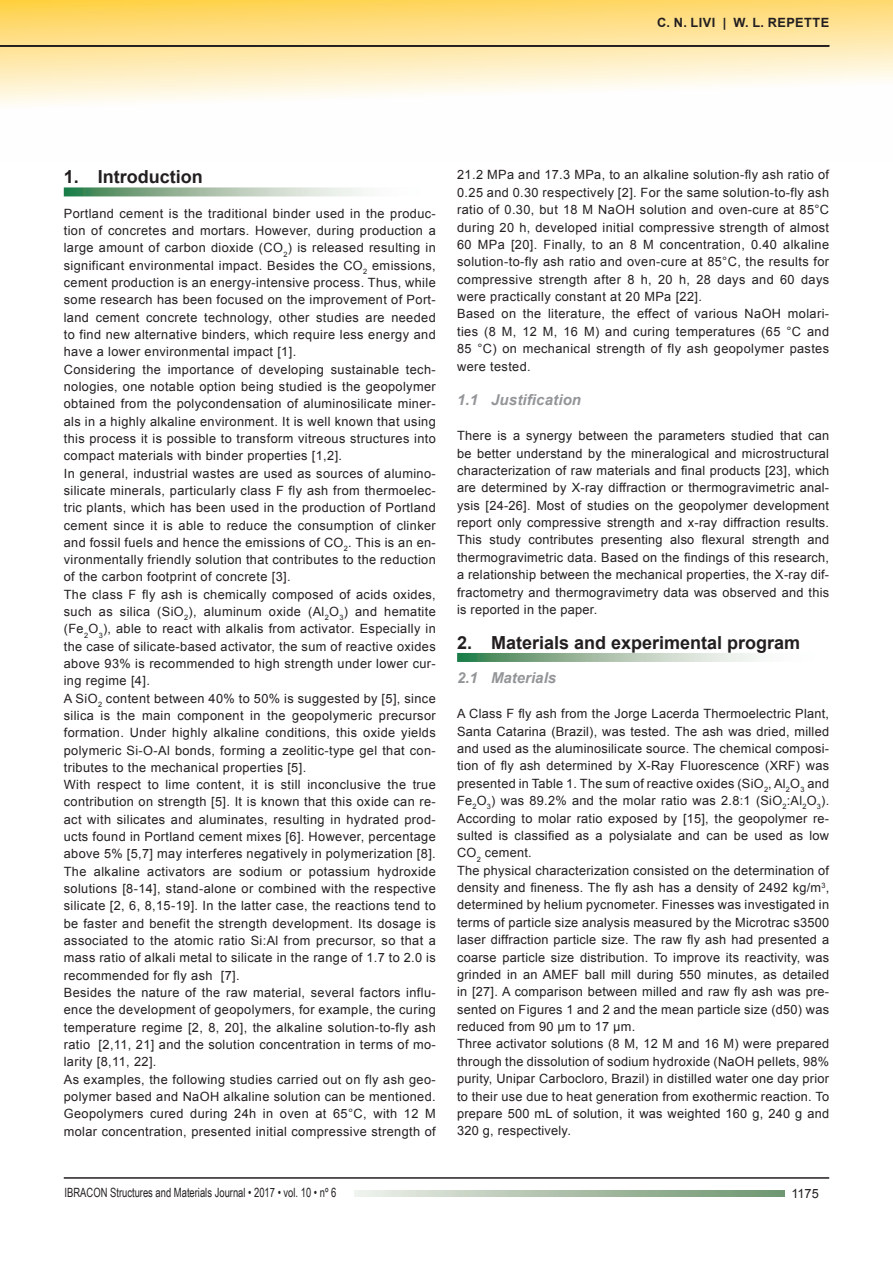
<style>
.page{position:relative;width:893px;height:1263px;background:#fff}
.page>*{position:absolute;margin:0;border:0;box-sizing:border-box;transform-origin:0 0}
.t1{font:700 18px "Arial";color:#231f20}
.t2{font:italic 700 15px "Arial";letter-spacing:.01em;color:#939598}
.t3{font:12.75px/17.2px "Arial";letter-spacing:.03em;color:#231f20}
.t4{font:12.75px "Arial Narrow";color:#231f20;scale:.9 1}
.t5{font:700 12.75px "Arial";letter-spacing:.035em;color:#231f20}
</style>
<div class="page">
<svg style="left:0;top:0;width:893px;height:105px"></svg>
<hr style="left:0;top:45px;width:829px;height:2px;background:#231f20">
<svg style="left:64px;top:187px;width:299px;height:9px;background:#a6c2ab"></svg>
<svg style="left:457px;top:653px;width:300px;height:9px;background:#a2bfa7"></svg>
<hr style="left:64px;top:1177px;width:765px;height:2px;background:#231f20">
<svg style="left:354px;top:1190px;width:431px;height:6px;background:#acc0aa"></svg>
<p class="t5" style="left:657px;top:14px;width:174px">C. N. LIVI | W. L. REPETTE</p>
<h1 class="t1" style="left:64px;top:164px;width:141px">1. Introduction</h1>
<p class="t3" style="left:64px;top:205px;width:374px">Portland cement is the traditional binder used in the produc&shy;tion of concretes and mortars. However, during production a large amount of carbon dioxide (CO<sub>2</sub>) is released resulting in significant environmental impact. Besides the CO<sub>2</sub> emissions, cement production is an energy-intensive process. Thus, while some research has been focused on the improvement of Port&shy;land cement concrete technology, other studies are needed to find new alternative binders, which require less energy and have a lower environmental impact [1].<br>Considering the importance of developing sustainable tech&shy;nologies, one notable option being studied is the geopolymer obtained from the polycondensation of aluminosilicate miner&shy;als in a highly alkaline environment. It is well known that using this process it is possible to transform vitreous structures into compact materials with binder properties [1,2].<br>In general, industrial wastes are used as sources of alumino&shy;silicate minerals, particularly class F fly ash from thermoelec&shy;tric plants, which has been used in the production of Portland cement since it is able to reduce the consumption of clinker and fossil fuels and hence the emissions of CO<sub>2</sub>. This is an en&shy;vironmentally friendly solution that contributes to the reduction of the carbon footprint of concrete [3].<br>The class F fly ash is chemically composed of acids oxides, such as silica (SiO<sub>2</sub>), aluminum oxide (Al<sub>2</sub>O<sub>3</sub>) and hematite (Fe<sub>2</sub>O<sub>3</sub>), able to react with alkalis from activator. Especially in the case of silicate-based activator, the sum of reactive oxides above 93% is recommended to high strength under lower cur&shy;ing regime [4].<br>A SiO<sub>2</sub> content between 40% to 50% is suggested by [5], since silica is the main component in the geopolymeric precursor formation. Under highly alkaline conditions, this oxide yields polymeric Si-O-Al bonds, forming a zeolitic-type gel that con&shy;tributes to the mechanical properties [5].<br>With respect to lime content, it is still inconclusive the true contribution on strength [5]. It is known that this oxide can re&shy;act with silicates and aluminates, resulting in hydrated prod&shy;ucts found in Portland cement mixes [6]. However, percentage above 5% [5,7] may interferes negatively in polymerization [8].<br>The alkaline activators are sodium or potassium hydroxide solutions [8-14], stand-alone or combined with the respective silicate [2, 6, 8,15-19]. In the latter case, the reactions tend to be faster and benefit the strength development. Its dosage is associated to the atomic ratio Si:Al from precursor, so that a mass ratio of alkali metal to silicate in the range of 1.7 to 2.0 is recommended for fly ash [7].<br>Besides the nature of the raw material, several factors influ&shy;ence the development of geopolymers, for example, the curing temperature regime [2, 8, 20], the alkaline solution-to-fly ash ratio [2,11, 21] and the solution concentration in terms of mo&shy;larity [8,11, 22].<br>As examples, the following studies carried out on fly ash geo&shy;polymer based and NaOH alkaline solution can be mentioned.<br>Geopolymers cured during 24h in oven at 65°C, with 12 M molar concentration, presented initial compressive strength of</p>
<p class="t3" style="left:457px;top:166px;width:374px">21.2 MPa and 17.3 MPa, to an alkaline solution-fly ash ratio of 0.25 and 0.30 respectively [2]. For the same solution-to-fly ash ratio of 0.30, but 18 M NaOH solution and oven-cure at 85°C during 20 h, developed initial compressive strength of almost 60 MPa [20]. Finally, to an 8 M concentration, 0.40 alkaline solution-to-fly ash ratio and oven-cure at 85°C, the results for compressive strength after 8 h, 20 h, 28 days and 60 days were practically constant at 20 MPa [22].<br>Based on the literature, the effect of various NaOH molari&shy;ties (8 M, 12 M, 16 M) and curing temperatures (65 °C and 85 °C) on mechanical strength of fly ash geopolymer pastes were tested.</p>
<p class="t2" style="left:457px;top:390px;width:126px">1.1 Justification</p>
<p class="t3" style="left:457px;top:427px;width:374px;text-align:justify">There is a synergy between the parameters studied that can be better understand by the mineralogical and microstructural characterization of raw materials and final products [23], which are determined by X-ray diffraction or thermogravimetric anal&shy;ysis [24-26]. Most of studies on the geopolymer development report only compressive strength and x-ray diffraction results.<br>This study contributes presenting also flexural strength and thermogravimetric data. Based on the findings of this research, a relationship between the mechanical properties, the X-ray dif&shy;fractometry and thermogravimetry data was observed and this is reported in the paper.</p>
<h1 class="t1" style="left:457px;top:630px;width:345px">2. Materials and experimental program</h1>
<p class="t2" style="left:457px;top:668px;width:101px">2.1 Materials</p>
<p class="t3" style="left:457px;top:705px;width:374px">A Class F fly ash from the Jorge Lacerda Thermoelectric Plant, Santa Catarina (Brazil), was tested. The ash was dried, milled and used as the aluminosilicate source. The chemical composi&shy;tion of fly ash determined by X-Ray Fluorescence (XRF) was presented in Table 1. The sum of reactive oxides (SiO<sub>2</sub>, Al<sub>2</sub>O<sub>3</sub> and Fe<sub>2</sub>O<sub>3</sub>) was 89.2% and the molar ratio was 2.8:1 (SiO<sub>2</sub>:Al<sub>2</sub>O<sub>3</sub>).<br>According to molar ratio exposed by [15], the geopolymer re&shy;sulted is classified as a polysialate and can be used as low CO<sub>2</sub> cement.<br>The physical characterization consisted on the determination of density and fineness. The fly ash has a density of 2492 kg/m<sup>3</sup>, determined by helium pycnometer. Finesses was investigated in terms of particle size analysis measured by the Microtrac s3500 laser diffraction particle size. The raw fly ash had presented a coarse particle size distribution. To improve its reactivity, was grinded in an AMEF ball mill during 550 minutes, as detailed in [27]. A comparison between milled and raw fly ash was pre&shy;sented on Figures 1 and 2 and the mean particle size (d50) was reduced from 90 µm to 17 µm.<br>Three activator solutions (8 M, 12 M and 16 M) were prepared through the dissolution of sodium hydroxide (NaOH pellets, 98% purity, Unipar Carbocloro, Brazil) in distilled water one day prior to their use due to heat generation from exothermic reaction. To prepare 500 mL of solution, it was weighted 160 g, 240 g and 320 g, respectively.</p>
<p class="t4" style="left:65px;top:1183px;width:303px">IBRACON Structures and Materials Journal • 2017 • vol. 10 • nº 6</p>
<p class="t3" style="left:791px;top:1185px;width:29px">1175</p>
</div>
